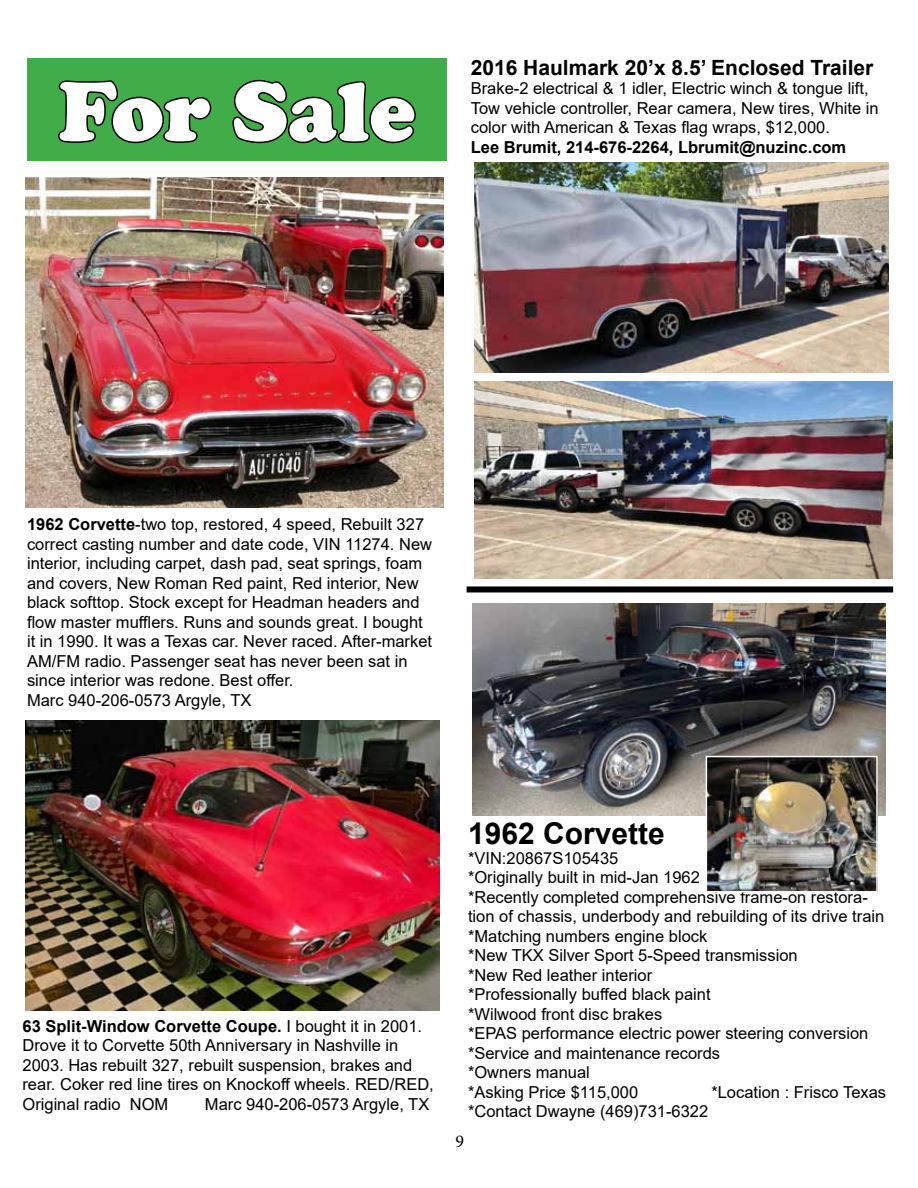
<style>
.page{position:relative;width:918px;height:1188px;background:#fff}
.page>*{position:absolute;margin:0;border:0;box-sizing:border-box;transform-origin:0 0}
.t1{font:900 87px "Cooper";color:#fff}
.t2{font:700 30px "Arial";color:#000}
.t3{font:700 21px "Arial";color:#000}
.t4{font:18px "Minion Pro";color:#000}
.t5{font:16.5px/19.5px "Arial";color:#000}
.t6{font:700 16.5px "Arial";color:#000}
.s1{font-weight:700}
</style>
<div class="page">
<img style="left:26px;top:178px;width:418px;height:330px">
<img style="left:26px;top:721px;width:414px;height:289px">
<img style="left:473px;top:603px;width:413px;height:213px">
<img style="left:709px;top:759px;width:166px;height:131px">
<div style="left:706px;top:756px;width:172px;height:137px;border:2px solid #fff"></div>
<div style="left:467px;top:586px;width:426px;height:6px;background:#000"></div>
<div style="left:27px;top:58px;width:420px;height:103px;background:#41ad49"></div>
<svg style="left:58px;top:80px;width:154px;height:64px"></svg>
<svg style="left:232px;top:79px;width:184px;height:65px"></svg>
<img style="left:475px;top:163px;width:414px;height:209px">
<img style="left:474px;top:381px;width:418px;height:197px">
<h1 class="t1" style="left:58px;top:61px;width:359px">For Sale</h1>
<p class="t3" style="left:471px;top:52px;width:404px">2016 Haulmark 20’x 8.5’ Enclosed Trailer</p>
<p class="t5" style="left:471px;top:78px;width:410px">Brake-2 electrical &amp; 1 idler, Electric winch &amp; tongue lift,<br>Tow vehicle controller, Rear camera, New tires, White in color with American &amp; Texas flag wraps, $12,000.</p>
<p class="t6" style="left:471px;top:135px;width:377px">Lee Brumit, 214-676-2264, Lbrumit@nuzinc.com</p>
<p class="t5" style="left:27px;top:515px;width:407px"><span class="s1">1962 Corvette</span>-two top, restored, 4 speed, Rebuilt 327 correct casting number and date code, VIN 11274. New interior, including carpet, dash pad, seat springs, foam and covers, New Roman Red paint, Red interior, New black softtop. Stock except for Headman headers and flow master mufflers. Runs and sounds great. I bought it in 1990. It was a Texas car. Never raced. After-market AM/FM radio. Passenger seat has never been sat in since interior was redone. Best offer.<br>Marc 940-206-0573 Argyle, TX</p>
<p class="t5" style="left:22px;top:1016px;width:413px"><span class="s1">63 Split-Window Corvette Coupe.</span> I bought it in 2001.<br>Drove it to Corvette 50th Anniversary in Nashville in 2003. Has rebuilt 327, rebuilt suspension, brakes and rear. Coker red line tires on Knockoff wheels. RED/RED, Original radio NOM</p>
<p class="t5" style="left:205px;top:1094px;width:226px">Marc 940-206-0573 Argyle, TX</p>
<h2 class="t2" style="left:468px;top:813px;width:198px">1962 Corvette</h2>
<p class="t5" style="left:468px;top:848px;width:418px">*VIN:20867S105435<br>*Originally built in mid-Jan 1962<br>*Recently completed comprehensive frame-on restora&shy;tion of chassis, underbody and rebuilding of its drive train *Matching numbers engine block<br>*New TKX Silver Sport 5-Speed transmission<br>*New Red leather interior<br>*Professionally buffed black paint<br>*Wilwood front disc brakes<br>*EPAS performance electric power steering conversion *Service and maintenance records<br>*Owners manual<br>*Asking Price $115,000</p>
<p class="t5" style="left:711px;top:1082px;width:176px">*Location : Frisco Texas</p>
<p class="t5" style="left:468px;top:1102px;width:242px">*Contact Dwayne (469)731-6322</p>
<p class="t4" style="left:456px;top:1129px;width:10px">9</p>
</div>
